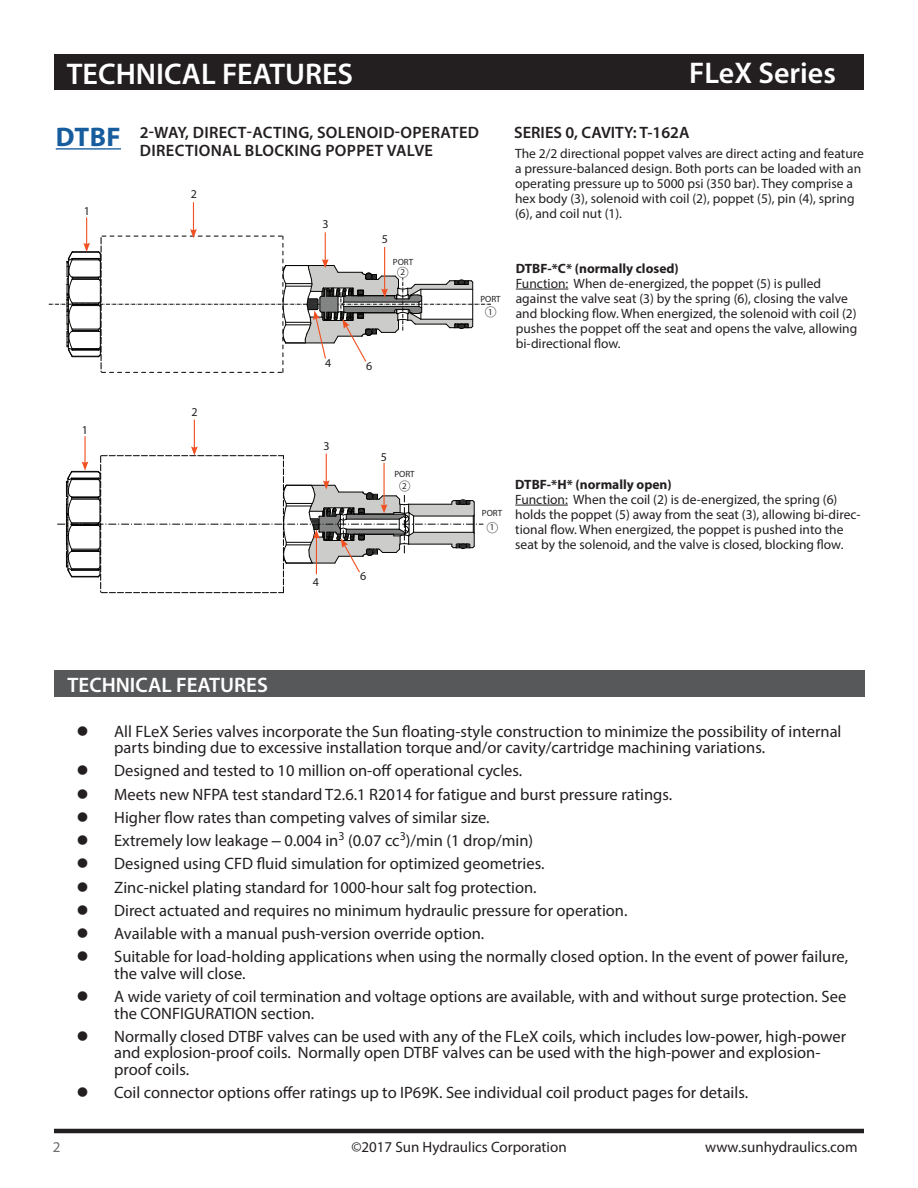
<style>
.page{position:relative;width:918px;height:1188px;background:#fff}
.page>*{position:absolute;margin:0;border:0;box-sizing:border-box;transform-origin:0 0}
.t1{font:600 30px "Myriad Pro";color:#fff}
.t2{font:600 21px "Myriad Pro";color:#fff}
.t3{font:16.5px/23.2px "Myriad Pro";color:#231f20}
.t4{font:600 16.5px "Myriad Pro";letter-spacing:.02em;color:#231f20}
.t5{font:600 16.5px "Myriad Pro";color:#231f20}
.t6{font:15px "Myriad Pro";color:#231f20}
.t7{font:15px "Myriad Pro";color:#6c6d70}
.t8{font:13.5px/15px "Myriad Pro";color:#231f20}
.t9{font:700 13.5px "Myriad Pro";color:#231f20}
.t10{font:12px "Myriad Pro";color:#231f20}
.t11{font:9px/14.2px "Myriad Pro";color:#231f20;text-align:center}
.s1{color:#231f20}
.s2{font-weight:700;font-size:27px;color:#175d9e}
.s3{font-family:"Arial"}
</style>
<div class="page">
<hr style="left:54px;top:1129px;width:810px;height:4px;background:#231f20">
<div style="left:54px;top:54px;width:810px;height:36px;background:#231f20"></div>
<hr style="left:56px;top:148px;width:65px;height:2px;background:#175d9e">
<div style="left:54px;top:670px;width:810px;height:28px;background:#57585a"></div>
<div style="left:487px;top:522px;width:11px;height:11px;border:1px solid #9e9e9d;border-radius:50%"></div>
<div style="left:485px;top:306px;width:11px;height:12px;border:1px solid #9e9e9d;border-radius:50%"></div>
<svg style="left:49px;top:202px;width:442px;height:171px"></svg>
<svg style="left:57px;top:420px;width:426px;height:173px"></svg>
<hr style="left:515px;top:505px;width:53px;height:1px;background:#231f20">
<hr style="left:516px;top:289px;width:52px;height:1px;background:#231f20">
<h1 class="t1" style="left:67px;top:62px;width:303px">TECHNICAL FEATURES<span class="s1">S</span></h1>
<h1 class="t1" style="left:689px;top:62px;width:148px">FLeX Series</h1>
<p class="t4" style="left:56px;top:127px;width:425px"><span class="s2">DTBF</span> 2-WAY, DIRECT-ACTING, SOLENOID-OPERATED</p>
<p class="t5" style="left:514px;top:127px;width:177px">SERIES 0, CAVITY: T-162A</p>
<p class="t4" style="left:140px;top:145px;width:295px">DIRECTIONAL BLOCKING POPPET VALVE</p>
<p class="t8" style="left:515px;top:147px;width:350px">The 2/2 directional poppet valves are direct acting and feature a pressure-balanced design. Both ports can be loaded with an operating pressure up to 5000 psi (350 bar). They comprise a hex body (3), solenoid with coil (2), poppet (5), pin (4), spring (6), and coil nut (1).</p>
<p class="t10" style="left:191px;top:190px;width:8px">2</p>
<p class="t10" style="left:84px;top:206px;width:8px">1</p>
<p class="t10" style="left:323px;top:220px;width:8px">3</p>
<p class="t10" style="left:82px;top:426px;width:8px">1</p>
<p class="t10" style="left:192px;top:407px;width:8px">2</p>
<p class="t2" style="left:68px;top:677px;width:202px">TECHNICAL FEATURES</p>
<p class="t10" style="left:382px;top:234px;width:8px">5</p>
<p class="t11" style="left:393px;top:256px;width:22px">PORT</p>
<p class="t11" style="left:401px;top:265px;width:6px">2</p>
<p class="t10" style="left:325px;top:358px;width:8px">4</p>
<p class="t10" style="left:324px;top:442px;width:8px">3</p>
<p class="t10" style="left:366px;top:362px;width:8px">6</p>
<p class="t10" style="left:381px;top:452px;width:8px">5</p>
<p class="t11" style="left:394px;top:467px;width:22px">PORT</p>
<p class="t11" style="left:402px;top:480px;width:6px">2</p>
<p class="t10" style="left:313px;top:578px;width:8px">4</p>
<p class="t10" style="left:360px;top:571px;width:8px">6</p>
<p class="t11" style="left:480px;top:293px;width:22px;line-height:12.9px">PORT<br>1</p>
<p class="t9" style="left:516px;top:263px;width:164px">DTBF-*C* (normally closed)</p>
<p class="t8" style="left:516px;top:277px;width:343px">Function: When de-energized, the poppet (5) is pulled against the valve seat (3) by the spring (6), closing the valve and blocking flow. When energized, the solenoid with coil (2) pushes the poppet off the seat and opens the valve, allowing bi-directional flow.</p>
<p class="t11" style="left:482px;top:506px;width:22px">PORT<br>1</p>
<p class="t9" style="left:515px;top:479px;width:158px">DTBF-*H* (normally open)</p>
<p class="t8" style="left:515px;top:493px;width:347px">Function: When the coil (2) is de-energized, the spring (6) holds the poppet (5) away from the seat (3), allowing bi-direc&shy;tional flow. When energized, the poppet is pushed into the seat by the solenoid, and the valve is closed, blocking flow.</p>
<p class="t3" style="left:114px;top:724px;width:729px;line-height:16.5px">All FLeX Series valves incorporate the Sun floating-style construction to minimize the possibility of internal parts binding due to excessive installation torque and/or cavity/cartridge machining variations.</p>
<p class="t3" style="left:114px;top:760px;width:735px">Designed and tested to 10 million on-off operational cycles.<br>Meets new NFPA test standard T2.6.1 R2014 for fatigue and burst pressure ratings.<br>Higher flow rates than competing valves of similar size.<br>Extremely low leakage <span class="s3">-</span> 0.004 in<sup>3</sup> (0.07 cc<sup>3</sup>)/min (1 drop/min)<br>Designed using CFD fluid simulation for optimized geometries.<br>Zinc-nickel plating standard for 1000-hour salt fog protection.<br>Direct actuated and requires no minimum hydraulic pressure for operation.<br>Available with a manual push-version override option.<br>Suitable for load-holding applications when using the normally closed option. In the event of power failure,</p>
<p class="t3" style="left:114px;top:963px;width:734px">the valve will close.<br>A wide variety of coil termination and voltage options are available, with and without surge protection. See</p>
<p class="t3" style="left:114px;top:1002px;width:733px">the CONFIGURATION section.<br>Normally closed DTBF valves can be used with any of the FLeX coils, which includes low-power, high-power</p>
<p class="t3" style="left:114px;top:1046px;width:708px;line-height:16.5px">and explosion-proof coils. Normally open DTBF valves can be used with the high-power and explosion&shy;proof coils.</p>
<p class="t3" style="left:114px;top:1082px;width:635px">Coil connector options offer ratings up to IP69K. See individual coil product pages for details.</p>
<p class="t7" style="left:53px;top:1141px;width:9px">2</p>
<p class="t6" style="left:351px;top:1141px;width:217px">©2017 Sun Hydraulics Corporation</p>
<p class="t6" style="left:705px;top:1141px;width:154px">www.sunhydraulics.com</p>
</div>
